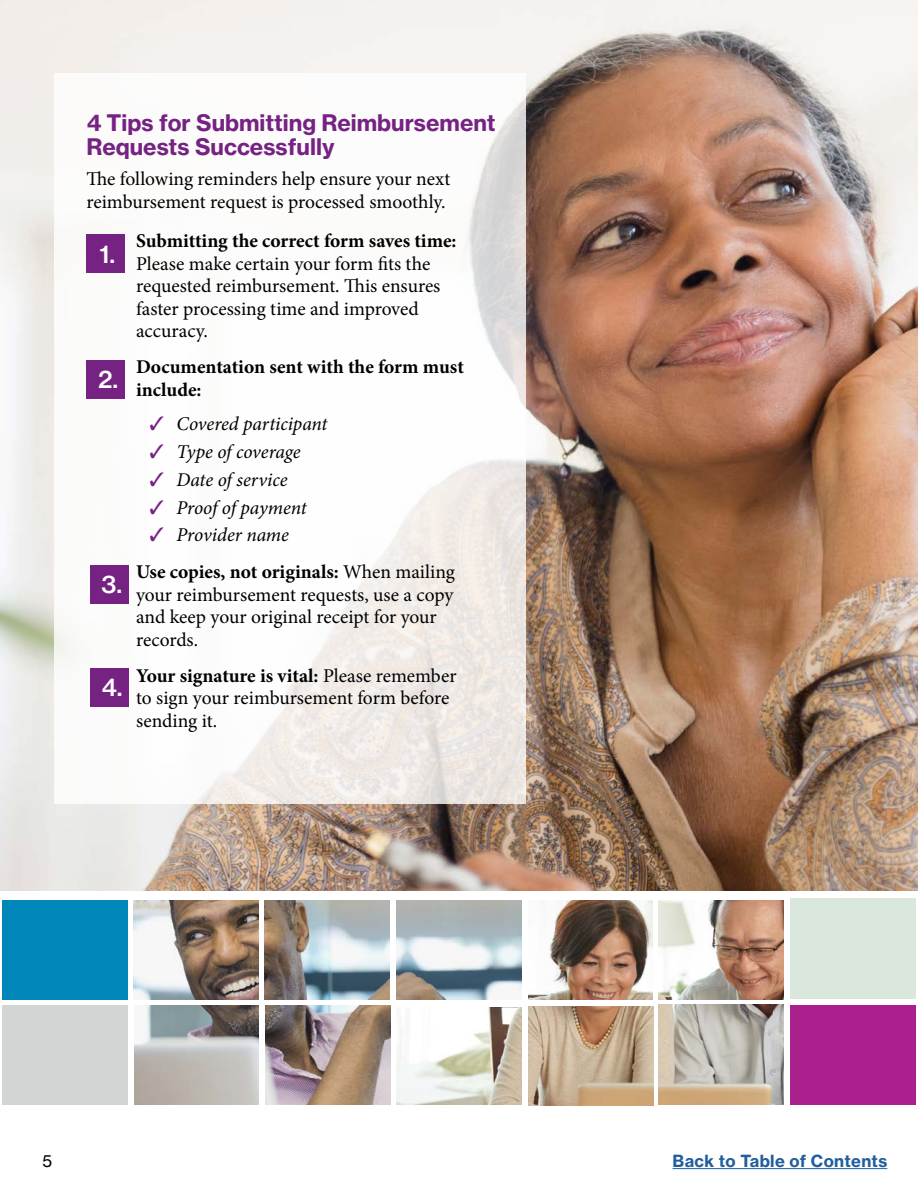
<style>
.page{position:relative;width:918px;height:1188px;background:#fff}
.page>*{position:absolute;margin:0;border:0;box-sizing:border-box;transform-origin:0 0}
.t1{font:24px "N Haas Grotesk TX Std 65 Md";color:#fff}
.t2{font:22.5px/24px "N Haas Grotesk TX Std 75 Bd";color:#762283}
.t3{font:19.5px/22.5px "Minion Pro";color:#000}
.t4{font:700 19.5px/22.5px "Minion Pro";color:#000}
.t5{font:italic 19.5px "Minion Pro";letter-spacing:-.005em;color:#000}
.t6{font:16.5px "N Haas Grotesk TX Std 75 Bd";letter-spacing:.02em;color:#215e9e}
.t7{font:16.5px "N Haas Grotesk TX Std 55 Rg";color:#000}
.s1{color:#762283}
.s2{font-weight:400;font-style:italic}
.s3{font-weight:400}
.s4{font-weight:700}
</style>
<div class="page">
<img style="left:396px;top:900px;width:126px;height:100px">
<img style="left:134px;top:901px;width:124px;height:99px">
<img style="left:134px;top:1006px;width:125px;height:98px">
<img style="left:265px;top:900px;width:124px;height:99px">
<img style="left:265px;top:1006px;width:125px;height:98px">
<img style="left:529px;top:1007px;width:124px;height:99px">
<img style="left:528px;top:900px;width:125px;height:99px">
<img style="left:659px;top:900px;width:125px;height:100px">
<img style="left:659px;top:1004px;width:125px;height:101px">
<img style="left:396px;top:1008px;width:126px;height:96px">
<div style="left:791px;top:898px;width:125px;height:101px;background:#d9e7dc"></div>
<div style="left:2px;top:900px;width:125px;height:99px;background:#0086b8"></div>
<div style="left:791px;top:1005px;width:125px;height:99px;background:#aa218e"></div>
<div style="left:2px;top:1005px;width:125px;height:99px;background:#d3d4d4"></div>
<img style="left:0;top:0;width:918px;height:891px">
<svg style="left:54px;top:73px;width:472px;height:731px"></svg>
<div style="left:86px;top:235px;width:39px;height:38px;background:#762283"></div>
<div style="left:86px;top:360px;width:39px;height:38px;background:#762283"></div>
<div style="left:90px;top:565px;width:39px;height:38px;background:#762283"></div>
<div style="left:90px;top:669px;width:39px;height:38px;background:#762283"></div>
<hr style="left:673px;top:1168px;width:214px;height:1px;background:#215e9e">
<p class="t2" style="left:86px;top:111px;width:411px">4 Tips for Submitting Reimbursement<br>Requests Successfully</p>
<p class="t3" style="left:86px;top:167px;width:365px;line-height:23.4px">The following reminders help ensure your next reimbursement request is processed smoothly.</p>
<p class="t1" style="left:100px;top:239px;width:17px">1.</p>
<p class="t4" style="left:136px;top:230px;width:322px">Submitting the correct form saves time:</p>
<p class="t3" style="left:136px;top:253px;width:306px">Please make certain your form fits the requested reimbursement. This ensures faster processing time and improved accuracy.</p>
<p class="t4" style="left:136px;top:356px;width:329px">Documentation sent with the form must include:</p>
<p class="t5" style="left:150px;top:411px;width:179px"><span class="s1">✓</span> Covered participant</p>
<p class="t5" style="left:150px;top:439px;width:153px"><span class="s1">✓</span> Type of coverage</p>
<p class="t5" style="left:150px;top:466px;width:140px"><span class="s1">✓</span> Date of service</p>
<p class="t5" style="left:150px;top:494px;width:159px"><span class="s1">✓</span> Proof of payment</p>
<p class="t4" style="left:136px;top:517px;width:320px;line-height:36.8px;text-indent:13px"><span class="s1">✓</span> <span class="s2">Provider name<br></span>Use copies, not originals: <span class="s3">When mailing</span></p>
<p class="t3" style="left:136px;top:583px;width:319px">your reimbursement requests, use a copy and keep your original receipt for your records.</p>
<p class="t3" style="left:136px;top:664px;width:322px"><span class="s4">Your signature is vital:</span> Please remember to sign your reimbursement form before sending it.</p>
<p class="t1" style="left:98px;top:364px;width:22px">2.</p>
<p class="t1" style="left:101px;top:569px;width:22px">3.</p>
<p class="t1" style="left:101px;top:673px;width:23px">4.</p>
<p class="t7" style="left:43px;top:1151px;width:11px">5</p>
<p class="t6" style="left:673px;top:1151px;width:216px">Back to Table of Contents</p>
</div>
